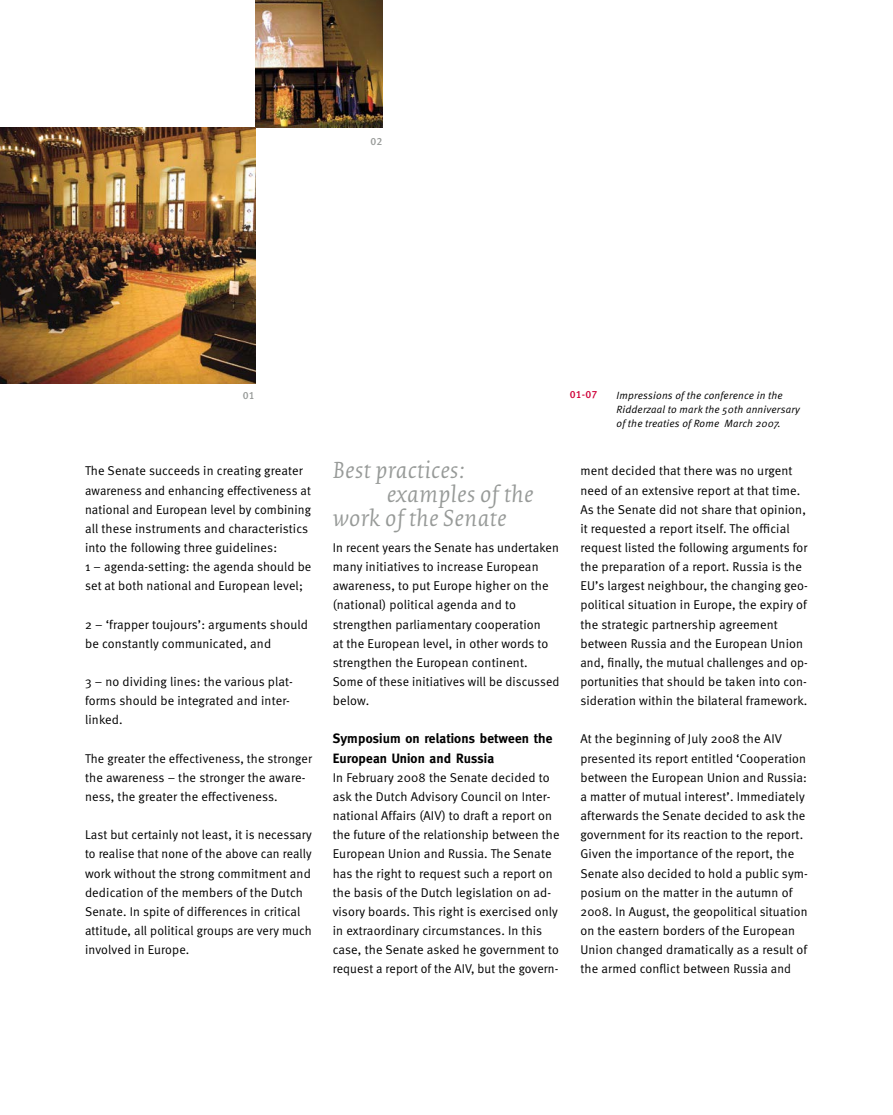
<style>
.page{position:relative;width:893px;height:1115px;background:#fff}
.page>*{position:absolute;margin:0;border:0;box-sizing:border-box;transform-origin:0 0}
.t1{font:italic 500 24px "Collis";letter-spacing:.01em;color:#979a98}
.t2{font:700 13.5px/19.2px "Meta";letter-spacing:.01em;color:#000}
.t3{font:12.75px/19.2px "Meta Normal";letter-spacing:.01em;color:#000}
.t4{font:italic 10.5px/13.5px "Meta Normal";letter-spacing:.02em;color:#000}
.t5{font:10.5px "Meta Medium LF";color:#cf0038}
.t6{font:10.5px "Meta Medium LF";color:#979a98}
</style>
<div class="page">
<img style="left:255px;top:0;width:128px;height:128px">
<img style="left:0;top:128px;width:255px;height:255px">
<p class="t6" style="left:370px;top:135px;width:13px">02</p>
<p class="t6" style="left:243px;top:389px;width:13px">01</p>
<p class="t5" style="left:570px;top:388px;width:29px">01-07</p>
<p class="t4" style="left:617px;top:389px;width:185px">Impressions of the conference in the<br>Ridderzaal to mark the 50th anniversary of the treaties of Rome March 2007.</p>
<p class="t3" style="left:85px;top:461px;width:228px">The Senate succeeds in creating greater awareness and enhancing effectiveness at national and European level by combining all these instruments and characteristics into the following three guidelines:<br>1 – agenda-setting: the agenda should be set at both national and European level;</p>
<p class="t3" style="left:85px;top:614px;width:224px">2 – ‘frapper toujours’: arguments should be constantly communicated, and</p>
<p class="t3" style="left:85px;top:671px;width:208px">3 – no dividing lines: the various plat&shy;forms should be integrated and inter&shy;linked.</p>
<p class="t3" style="left:85px;top:748px;width:228px">The greater the effectiveness, the stronger the awareness – the stronger the aware&shy;ness, the greater the effectiveness.</p>
<p class="t3" style="left:85px;top:824px;width:228px">Last but certainly not least, it is necessary to realise that none of the above can really work without the strong commitment and dedication of the members of the Dutch Senate. In spite of differences in critical attitude, all political groups are very much involved in Europe.</p>
<h1 class="t1" style="left:333px;top:458px;width:133px">Best practices:</h1>
<h1 class="t1" style="left:387px;top:482px;width:148px">examples of the</h1>
<h1 class="t1" style="left:333px;top:506px;width:175px">work of the Senate</h1>
<p class="t3" style="left:333px;top:537px;width:228px">In recent years the Senate has undertaken many initiatives to increase European awareness, to put Europe higher on the (national) political agenda and to strengthen parliamentary cooperation<br>at the European level, in other words to strengthen the European continent.<br>Some of these initiatives will be discussed below.</p>
<p class="t2" style="left:333px;top:728px;width:221px">Symposium on relations between the<br>European Union and Russia</p>
<p class="t3" style="left:333px;top:767px;width:228px">In February 2008 the Senate decided to ask the Dutch Advisory Council on Inter&shy;national Affairs (AIV) to draft a report on the future of the relationship between the European Union and Russia. The Senate has the right to request such a report on the basis of the Dutch legislation on ad&shy;visory boards. This right is exercised only in extraordinary circumstances. In this case, the Senate asked he go-vernment to request a report of the AIV, but the govern-</p>
<p class="t3" style="left:580px;top:461px;width:229px">ment decided that there was no urgent need of an extensive report at that time.<br>As the Senate did not share that opinion, it requested a report itself. The official request listed the following arguments for the preparation of a report. Russia is the EU’s largest neighbour, the changing geo&shy;political situation in Europe, the expiry of the strategic partnership agreement between Russia and the European Union and, finally, the mutual challenges and op&shy;portunities that should be taken into con&shy;sideration within the bilateral framework.</p>
<p class="t3" style="left:580px;top:729px;width:229px">At the beginning of July 2008 the AIV presented its report entitled ‘Cooperation between the European Union and Russia: a matter of mutual interest’. Immediately afterwards the Senate decided to ask the government for its reaction to the report.<br>Given the importance of the report, the Senate also decided to hold a public sym&shy;posium on the matter in the autumn of 2008. In August, the geopolitical situation on the eastern borders of the European Union changed dramatically as a result of the armed conflict between Russia and</p>
</div>
